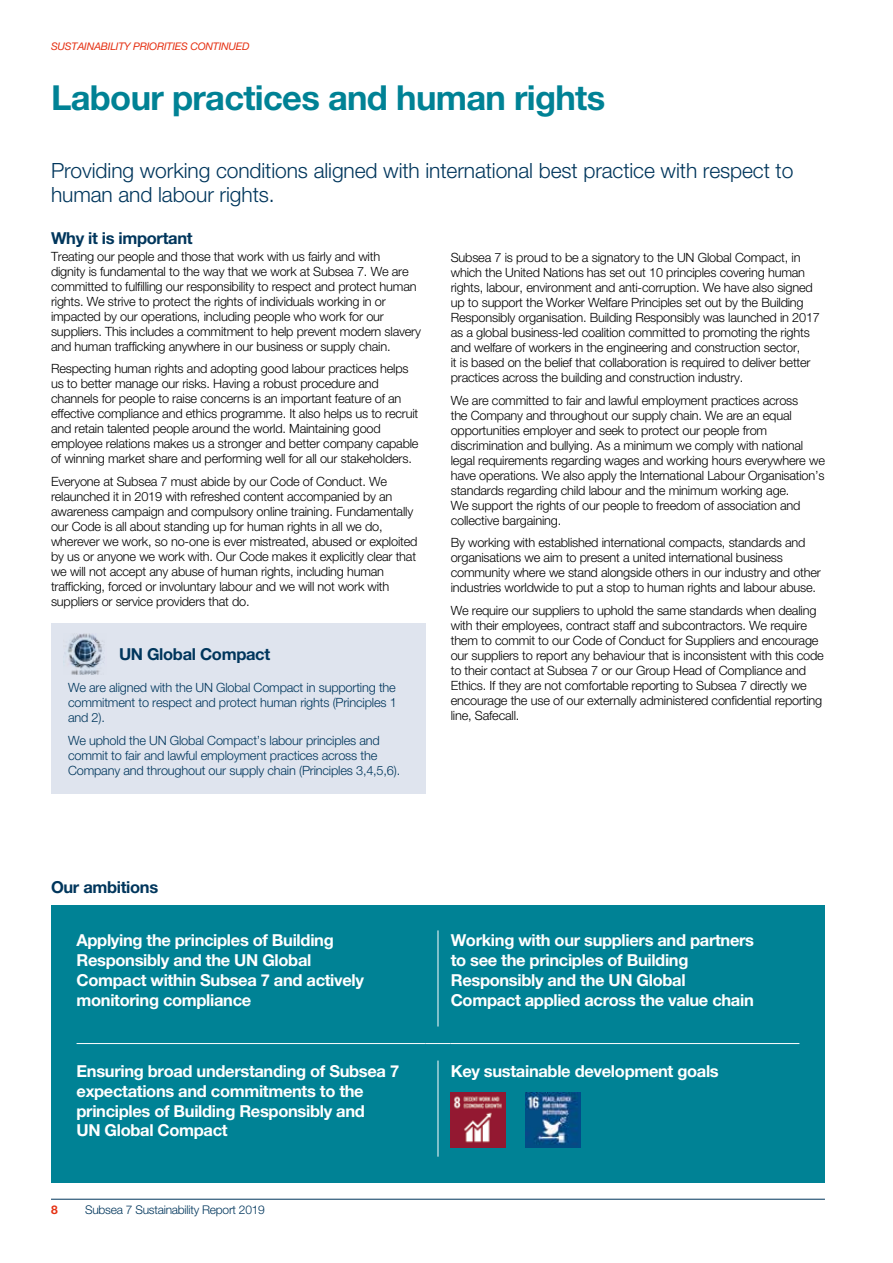
<style>
.page{position:relative;width:893px;height:1263px;background:#fff}
.page>*{position:absolute;margin:0;border:0;box-sizing:border-box;transform-origin:0 0}
.t1{font:700 34.5px "Helvetica Neue LT Std";letter-spacing:-.02em;color:#008295}
.t2{font:300 21px/24px "Helvetica Neue LT Std";letter-spacing:-.005em;color:#00365c}
.t3{font:700 16.5px/20px "Helvetica Neue LT Std";letter-spacing:-.02em;color:#fff}
.t4{font:700 16.5px "Helvetica Neue LT Std";letter-spacing:-.02em;color:#00365c}
.t5{font:300 12.75px/15px "Helvetica Neue LT Std";letter-spacing:-.015em;color:#000}
.t6{font:300 12.75px/15px "Helvetica Neue LT Std";letter-spacing:-.015em;color:#00365c;text-align:justify}
.t7{font:300 12px "Helvetica Neue LT Std";letter-spacing:-.02em;color:#00365c}
.t8{font:700 12px "Helvetica Neue LT Std";color:#e53012}
.t9{font:italic 10.5px "Helvetica Neue LT Std";letter-spacing:-.02em;color:#e53012}
</style>
<div class="page">
<div style="left:51px;top:623px;width:374px;height:170px;background:#dfe4ee"></div>
<div style="left:51px;top:905px;width:774px;height:277px;background:#008295"></div>
<hr style="left:438px;top:930px;width:1px;height:96px;background:#fff">
<hr style="left:77px;top:1043px;width:348px;height:1px;background:#fff">
<svg style="left:425px;top:1043px;width:26px;height:1px"></svg>
<hr style="left:451px;top:1043px;width:348px;height:1px;background:#fff">
<hr style="left:438px;top:1060px;width:1px;height:97px;background:#fff">
<img style="left:451px;top:1093px;width:54px;height:54px">
<img style="left:526px;top:1093px;width:54px;height:54px">
<img style="left:65px;top:633px;width:40px;height:41px">
<hr style="left:51px;top:1199px;width:774px;height:1px;background:#00365c">
<p class="t9" style="left:51px;top:40px;width:200px">SUSTAINABILITY PRIORITIES CONTINUED</p>
<h1 class="t1" style="left:51px;top:76px;width:556px">Labour practices and human rights</h1>
<h2 class="t2" style="left:51px;top:158px;width:744px">Providing working conditions aligned with international best practice with respect to human and labour rights.</h2>
<p class="t4" style="left:51px;top:228px;width:143px">Why it is important</p>
<p class="t5" style="left:51px;top:249px;width:371px">Treating our people and those that work with us fairly and with<br>dignity is fundamental to the way that we work at Subsea 7. We are committed to fulfilling our responsibility to respect and protect human rights. We strive to protect the rights of individuals working in or impacted by our operations, including people who work for our suppliers. This includes a commitment to help prevent modern slavery and human trafficking anywhere in our business or supply chain.</p>
<p class="t5" style="left:51px;top:361px;width:369px">Respecting human rights and adopting good labour practices helps us to better manage our risks. Having a robust procedure and channels for people to raise concerns is an important feature of an effective compliance and ethics programme. It also helps us to recruit and retain talented people around the world. Maintaining good employee relations makes us a stronger and better company capable of winning market share and performing well for all our stakeholders.</p>
<p class="t5" style="left:51px;top:474px;width:368px">Everyone at Subsea 7 must abide by our Code of Conduct. We relaunched it in 2019 with refreshed content accompanied by an awareness campaign and compulsory online training. Fundamentally our Code is all about standing up for human rights in all we do, wherever we work, so no-one is ever mistreated, abused or exploited by us or anyone we work with. Our Code makes it explicitly clear that we will not accept any abuse of human rights, including human trafficking, forced or involuntary labour and we will not work with suppliers or service providers that do.</p>
<p class="t5" style="left:451px;top:250px;width:371px">Subsea 7 is proud to be a signatory to the UN Global Compact, in which the United Nations has set out 10 principles covering human rights, labour, environment and anti-corruption. We have also signed up to support the Worker Welfare Principles set out by the Building Responsibly organisation. Building Responsibly was launched in 2017 as a global business-led coalition committed to promoting the rights and welfare of workers in the engineering and construction sector,<br>it is based on the belief that collaboration is required to deliver better practices across the building and construction industry.</p>
<p class="t5" style="left:451px;top:393px;width:376px">We are committed to fair and lawful employment practices across<br>the Company and throughout our supply chain. We are an equal opportunities employer and seek to protect our people from discrimination and bullying. As a minimum we comply with national legal requirements regarding wages and working hours everywhere we have operations. We also apply the International Labour Organisation’s standards regarding child labour and the minimum working age.<br>We support the rights of our people to freedom of association and collective bargaining.</p>
<p class="t5" style="left:451px;top:535px;width:372px">By working with established international compacts, standards and organisations we aim to present a united international business community where we stand alongside others in our industry and other industries worldwide to put a stop to human rights and labour abuse.</p>
<p class="t5" style="left:451px;top:603px;width:375px">We require our suppliers to uphold the same standards when dealing with their employees, contract staff and subcontractors. We require them to commit to our Code of Conduct for Suppliers and encourage our suppliers to report any behaviour that is inconsistent with this code to their contact at Subsea 7 or our Group Head of Compliance and Ethics. If they are not comfortable reporting to Subsea 7 directly we encourage the use of our externally administered confidential reporting line, Safecall.</p>
<p class="t4" style="left:119px;top:644px;width:153px">UN Global Compact</p>
<p class="t6" style="left:68px;top:680px;width:330px">We are aligned with the UN Global Compact in supporting the commitment to respect and protect human rights (Principles 1 and 2).</p>
<p class="t6" style="left:68px;top:732px;width:334px;text-align:left">We uphold the UN Global Compact’s labour principles and commit to fair and lawful employment practices across the<br>Company and throughout our supply chain (Principles 3,4,5,6).</p>
<p class="t4" style="left:51px;top:877px;width:109px">Our ambitions</p>
<p class="t3" style="left:77px;top:930px;width:289px">Applying the principles of Building<br>Responsibly and the UN Global<br>Compact within Subsea 7 and actively monitoring compliance</p>
<p class="t3" style="left:451px;top:930px;width:305px">Working with our suppliers and partners to see the principles of Building Responsibly and the UN Global Compact applied across the value chain</p>
<p class="t3" style="left:77px;top:1060px;width:324px">Ensuring broad understanding of Subsea 7 expectations and commitments to the principles of Building Responsibly and<br>UN Global Compact</p>
<p class="t3" style="left:451px;top:1060px;width:270px">Key sustainable development goals</p>
<p class="t8" style="left:51px;top:1202px;width:8px">8</p>
<p class="t7" style="left:85px;top:1202px;width:181px">Subsea 7 Sustainability Report 2019</p>
</div>
